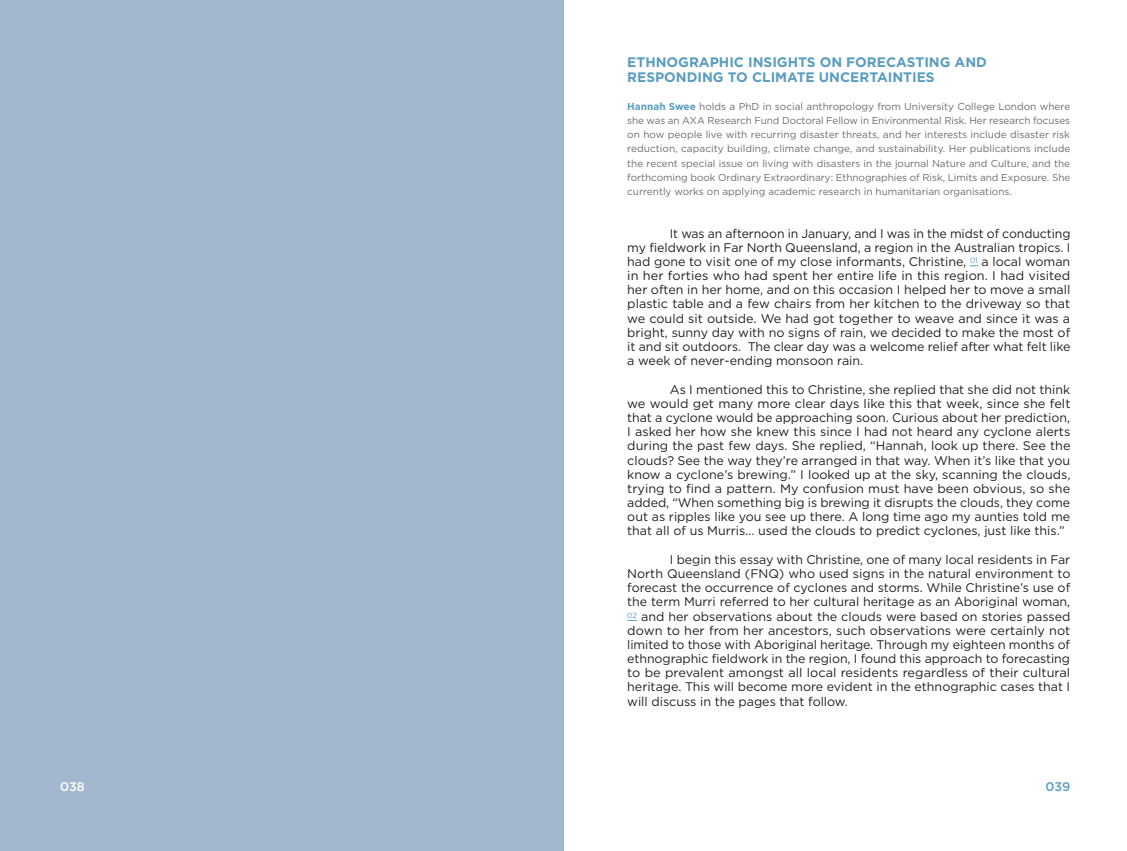
<style>
.page{position:relative;width:1127px;height:851px;background:#fff}
.page>*{position:absolute;margin:0;border:0;box-sizing:border-box;transform-origin:0 0}
.t1{font:700 13.75px/14.1px "Gotham";color:#5a9dbf}
.t2{font:12.5px/14.1px "Gotham";color:#231f20;text-align:justify}
.t3{font:500 12.5px "Gotham";color:#fff}
.t4{font:500 12.5px "Gotham";color:#5a9dbf}
.t5{font:10px/14.1px "Gotham";color:#6c6d70;text-align:justify}
.s1{font-weight:700;color:#5a9dbf}
</style>
<div class="page">
<div style="left:0;top:0;width:563px;height:850px;background:#a3b8ce"></div>
<p class="t1" style="left:627px;top:55px;width:361px">ETHNOGRAPHIC INSIGHTS ON FORECASTING AND<br>RESPONDING TO CLIMATE UNCERTAINTIES</p>
<p class="t5" style="left:627px;top:99px;width:445px"><span class="s1">Hannah Swee</span> holds a PhD in social anthropology from University College London where she was an AXA Research Fund Doctoral Fellow in Environmental Risk. Her research focuses on how people live with recurring disaster threats, and her interests include disaster risk reduction, capacity building, climate change, and sustainability. Her publications include the recent special issue on living with disasters in the journal Nature and Culture, and the forthcoming book Ordinary Extraordinary: Ethnographies of Risk, Limits and Exposure. She currently works on applying academic research in humanitarian organisations.</p>
<p class="t2" style="left:627px;top:226px;width:445px;text-indent:43px">It was an afternoon in January, and I was in the midst of conducting my fieldwork in Far North Queensland, a region in the Australian tropics. I had gone to visit one of my close informants, Christine, <sup>01</sup> a local woman in her forties who had spent her entire life in this region. I had visited her often in her home, and on this occasion I helped her to move a small plastic table and a few chairs from her kitchen to the driveway so that we could sit outside. We had got together to weave and since it was a bright, sunny day with no signs of rain, we decided to make the most of it and sit outdoors. The clear day was a welcome relief after what felt like a week of never-ending monsoon rain.</p>
<p class="t2" style="left:627px;top:382px;width:445px;text-indent:43px">As I mentioned this to Christine, she replied that she did not think we would get many more clear days like this that week, since she felt that a cyclone would be approaching soon. Curious about her prediction, I asked her how she knew this since I had not heard any cyclone alerts during the past few days. She replied, “Hannah, look up there. See the clouds? See the way they’re arranged in that way. When it’s like that you know a cyclone’s brewing.” I looked up at the sky, scanning the clouds, trying to find a pattern. My confusion must have been obvious, so she added, “When something big is brewing it disrupts the clouds, they come out as ripples like you see up there. A long time ago my aunties told me that all of us Murris… used the clouds to predict cyclones, just like this.”</p>
<p class="t2" style="left:627px;top:552px;width:445px;text-indent:43px">I begin this essay with Christine, one of many local residents in Far North Queensland (FNQ) who used signs in the natural environment to forecast the occurrence of cyclones and storms. While Christine’s use of the term Murri referred to her cultural heritage as an Aboriginal woman, <sup>02</sup> and her observations about the clouds were based on stories passed down to her from her ancestors, such observations were certainly not limited to those with Aboriginal heritage. Through my eighteen months of ethnographic fieldwork in the region, I found this approach to forecasting to be prevalent amongst all local residents regardless of their cultural heritage. This will become more evident in the ethnographic cases that I will discuss in the pages that follow.</p>
<p class="t3" style="left:60px;top:779px;width:26px">038</p>
<p class="t4" style="left:1045px;top:779px;width:26px">039</p>
</div>
